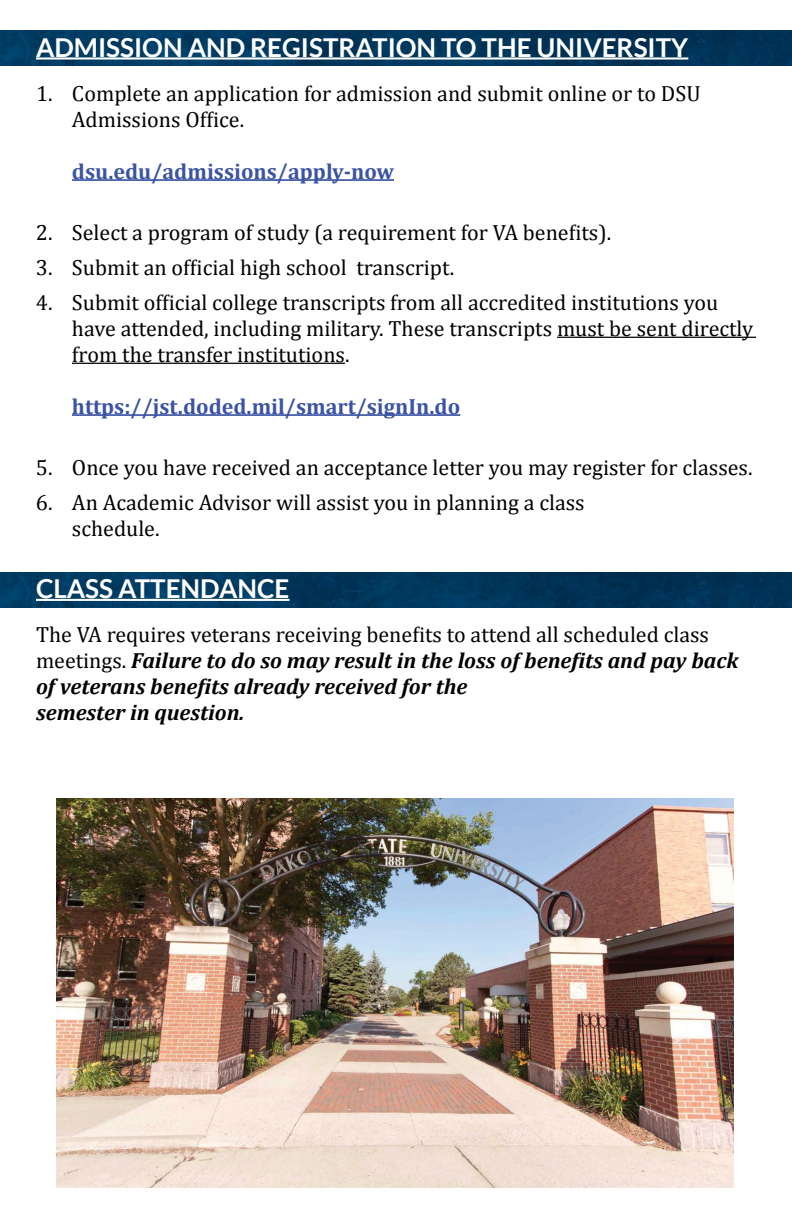
<style>
.page{position:relative;width:792px;height:1224px;background:#fff}
.page>*{position:absolute;margin:0;border:0;box-sizing:border-box;transform-origin:0 0}
.t1{font:700 26px "Lato";color:#fff}
.t2{font:22px/26px "Cambria";color:#000}
.t3{font:italic 700 22px/26px "Cambria";color:#000}
.t4{font:700 22px "Cambria";color:#3a53a4}
.s1{font-weight:400;font-style:normal}
</style>
<div class="page">
<img style="left:0;top:572px;width:792px;height:36px">
<img style="left:0;top:30px;width:792px;height:36px">
<hr style="left:36px;top:57px;width:652px;height:3px;background:#fff">
<hr style="left:72px;top:179px;width:322px;height:2px;background:#3a53a4">
<hr style="left:557px;top:337px;width:199px;height:1px;background:#000">
<hr style="left:72px;top:363px;width:273px;height:1px;background:#000">
<hr style="left:72px;top:414px;width:388px;height:2px;background:#3a53a4">
<hr style="left:36px;top:599px;width:253px;height:2px;background:#fff">
<img style="left:56px;top:799px;width:677px;height:388px">
<p class="t1" style="left:36px;top:33px;width:654px">ADMISSION AND REGISTRATION TO THE UNIVERSITY</p>
<p class="t2" style="left:72px;top:80px;width:630px;text-indent:-36px">1. Complete an application for admission and submit online or to DSU<br>Admissions Office.</p>
<p class="t4" style="left:72px;top:158px;width:324px">dsu.edu/admissions/apply-now</p>
<p class="t2" style="left:36px;top:219px;width:577px">2. Select a program of study (a requirement for VA benefits).</p>
<p class="t2" style="left:36px;top:254px;width:420px">3. Submit an official high school transcript.</p>
<p class="t2" style="left:72px;top:289px;width:683px;text-indent:-36px">4. Submit official college transcripts from all accredited institutions you have attended, including military. These transcripts must be sent directly from the transfer institutions.</p>
<p class="t4" style="left:72px;top:393px;width:390px">https://jst.doded.mil/smart/signIn.do</p>
<p class="t2" style="left:36px;top:454px;width:718px">5. Once you have received an acceptance letter you may register for classes.</p>
<p class="t2" style="left:72px;top:489px;width:514px;text-indent:-36px">6. An Academic Advisor will assist you in planning a class schedule.</p>
<p class="t1" style="left:36px;top:574px;width:255px">CLASS ATTENDANCE</p>
<p class="t3" style="left:36px;top:621px;width:704px"><span class="s1">The VA requires veterans receiving benefits to attend all scheduled class meetings.</span> Failure to do so may result in the loss of benefits and pay back of veterans benefits already received for the<br>semester in question.</p>
</div>
